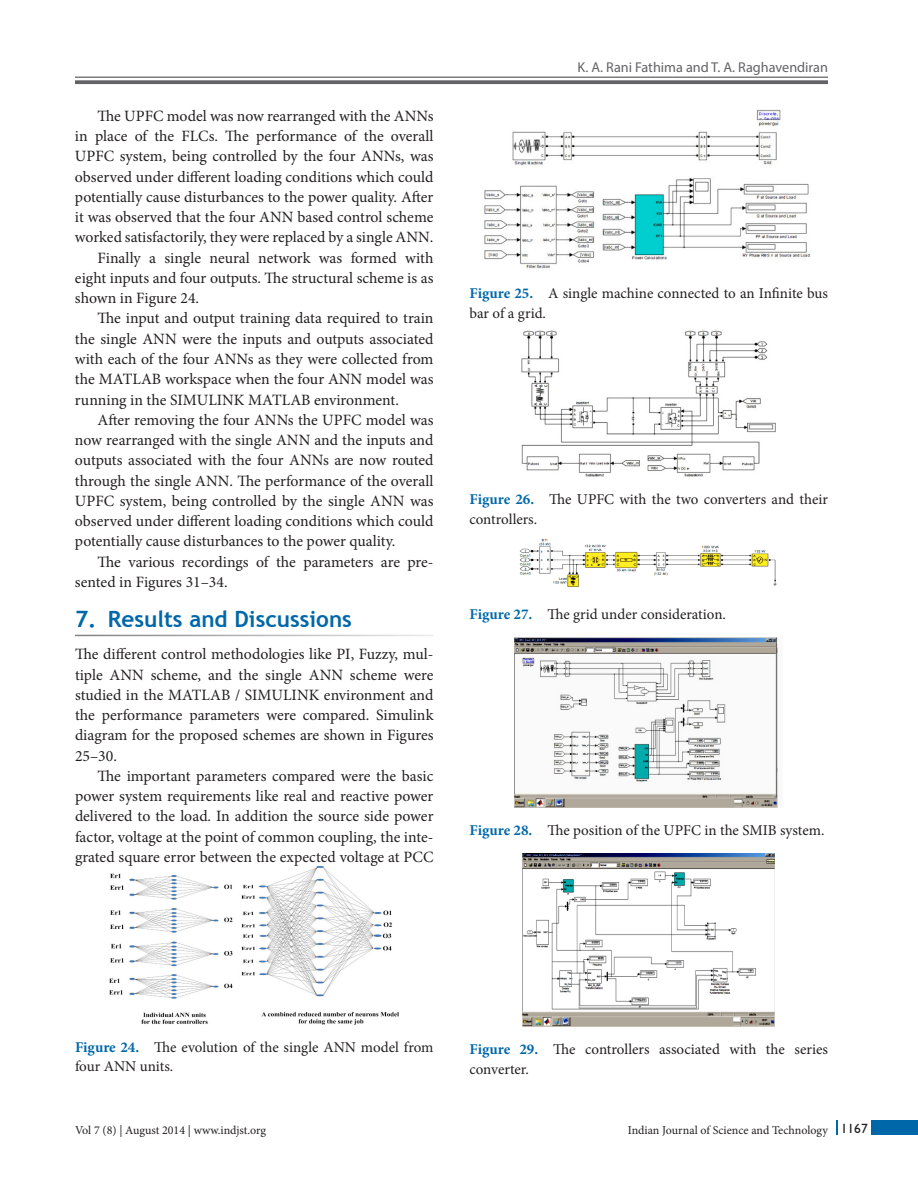
<style>
.page{position:relative;width:918px;height:1188px;background:#fff}
.page>*{position:absolute;margin:0;border:0;box-sizing:border-box;transform-origin:0 0}
.t1{font:700 22.5px "Trebuchet MS";color:#0068a9}
.t2{font:15.75px/20.2px "Minion Pro";color:#231f20;text-align:justify}
.t3{font:15px/19.5px "Minion Pro";color:#231f20}
.t4{font:14.25px "Myriad Pro";color:#636366}
.t5{font:12px "Minion Pro";color:#231f20}
.s1{font-weight:700;color:#0068a9}
.s2{font-family:"Gill Sans";font-size:13.5px}
</style>
<div class="page">
<hr style="left:75px;top:77px;width:753px;height:1px;background:#636366">
<svg style="left:75px;top:80px;width:753px;height:4px;fill:#636366"></svg>
<div style="left:872px;top:1120px;width:46px;height:15px;background:#0068a9"></div>
<svg style="left:836px;top:1120px;width:1px;height:15px"></svg>
<img style="left:110px;top:866px;width:289px;height:158px">
<img style="left:484px;top:110px;width:326px;height:159px">
<img style="left:521px;top:330px;width:255px;height:147px">
<img style="left:519px;top:538px;width:258px;height:49px">
<img style="left:515px;top:638px;width:264px;height:170px">
<img style="left:523px;top:854px;width:252px;height:173px">
<p class="t2" style="left:98px;top:106px;width:337px">The UPFC model was now rearranged with the ANNs</p>
<p class="t2" style="left:75px;top:126px;width:360px">in place of the FLCs. The performance of the overall</p>
<p class="t2" style="left:75px;top:146px;width:360px">UPFC system, being controlled by the four ANNs, was</p>
<p class="t2" style="left:75px;top:167px;width:360px">observed under different loading conditions which could</p>
<p class="t2" style="left:75px;top:187px;width:360px">potentially cause disturbances to the power quality. After</p>
<p class="t2" style="left:75px;top:207px;width:360px">it was observed that the four ANN based control scheme</p>
<p class="t2" style="left:75px;top:227px;width:360px">worked satisfactorily, they were replaced by a single ANN.</p>
<p class="t2" style="left:98px;top:248px;width:337px">Finally a single neural network was formed with</p>
<p class="t2" style="left:75px;top:268px;width:360px">eight inputs and four outputs. The structural scheme is as</p>
<p class="t2" style="left:75px;top:288px;width:126px">shown in Figure 24.</p>
<p class="t2" style="left:98px;top:308px;width:338px">The input and output training data required to train</p>
<p class="t2" style="left:75px;top:329px;width:360px">the single ANN were the inputs and outputs associated</p>
<p class="t2" style="left:75px;top:349px;width:360px">with each of the four ANNs as they were collected from</p>
<p class="t2" style="left:75px;top:369px;width:360px">the MATLAB workspace when the four ANN model was</p>
<p class="t2" style="left:75px;top:389px;width:325px">running in the SIMULINK MATLAB environment.</p>
<p class="t2" style="left:98px;top:410px;width:338px">After removing the four ANNs the UPFC model was</p>
<p class="t2" style="left:75px;top:430px;width:360px">now rearranged with the single ANN and the inputs and</p>
<p class="t2" style="left:75px;top:450px;width:360px">outputs associated with the four ANNs are now routed</p>
<p class="t2" style="left:75px;top:470px;width:360px">through the single ANN. The performance of the overall</p>
<p class="t2" style="left:75px;top:491px;width:360px">UPFC system, being controlled by the single ANN was</p>
<p class="t2" style="left:75px;top:511px;width:360px">observed under different loading conditions which could</p>
<p class="t2" style="left:75px;top:531px;width:322px">potentially cause disturbances to the power quality.</p>
<p class="t2" style="left:98px;top:551px;width:337px">The various recordings of the parameters are pre-</p>
<p class="t2" style="left:75px;top:572px;width:154px">sented in Figures 31–34.</p>
<h1 class="t1" style="left:75px;top:605px;width:278px">7. Results and Discussions</h1>
<p class="t2" style="left:75px;top:644px;width:360px">The different control methodologies like PI, Fuzzy, mul&shy;tiple ANN scheme, and the single ANN scheme were studied in the MATLAB / SIMULINK environment and the performance parameters were compared. Simulink diagram for the proposed schemes are shown in Figures 25–30.</p>
<p class="t2" style="left:75px;top:766px;width:360px;text-indent:23px">The important parameters compared were the basic power system requirements like real and reactive power delivered to the load. In addition the source side power factor, voltage at the point of common coupling, the inte&shy;grated square error between the expected voltage at PCC</p>
<p class="t4" style="left:578px;top:59px;width:252px">K. A. Rani Fathima and T. A. Raghavendiran</p>
<p class="t3" style="left:470px;top:284px;width:360px"><span class="s1">Figure 25.</span> A single machine connected to an Infinite bus bar of a grid.</p>
<p class="t3" style="left:470px;top:490px;width:360px"><span class="s1">Figure 26.</span> The UPFC with the two converters and their controllers.</p>
<p class="t3" style="left:470px;top:604px;width:258px"><span class="s1">Figure 27.</span> The grid under consideration.</p>
<p class="t3" style="left:470px;top:820px;width:356px"><span class="s1">Figure 28.</span> The position of the UPFC in the SMIB system.</p>
<p class="t3" style="left:75px;top:1037px;width:360px"><span class="s1">Figure 24.</span> The evolution of the single ANN model from four ANN units.</p>
<p class="t3" style="left:470px;top:1040px;width:360px"><span class="s1">Figure 29.</span> The controllers associated with the series converter.</p>
<p class="t5" style="left:75px;top:1123px;width:193px">Vol 7 (8) | August 2014 | www.indjst.org</p>
<p class="t5" style="left:628px;top:1123px;width:242px">Indian Journal of Science and Technology <span class="s2">1167</span></p>
</div>
